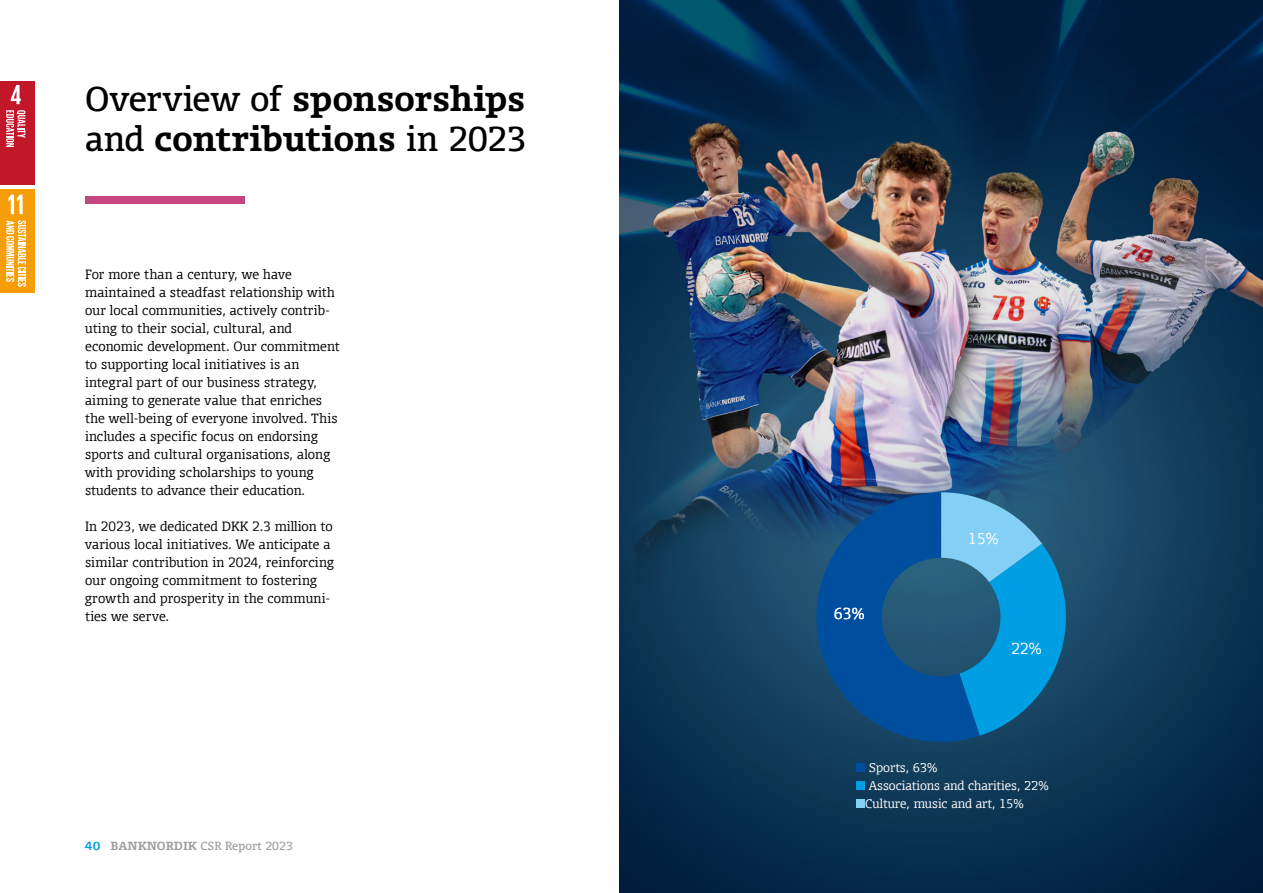
<style>
.page{position:relative;width:1263px;height:893px;background:#fff}
.page>*{position:absolute;margin:0;border:0;box-sizing:border-box;transform-origin:0 0}
.t1{font:33px/39.6px "FF Olsen TF Bold FB";letter-spacing:-.005em;color:#000}
.t2{font:15px "FF Olsen TF Light FB";color:#fff}
.t3{font:12.75px/18px "FF Olsen TF Light FB";letter-spacing:.01em;color:#000}
.t4{font:12px "FF Olsen TF Light FB";color:#fff}
.t5{font:11.25px "FF Olsen TF Regular FB";color:#9d9d9c}
.s1{font-family:"FF Olsen TF Regular FB"}
.s2{font-family:"FF Olsen TF Bold FB";color:#009fe3}
.s3{font-family:"FF Olsen TF Bold FB"}
</style>
<div class="page">
<img style="left:619px;top:0;width:644px;height:893px">
<div style="left:85px;top:196px;width:159px;height:7px;background:#c6477c"></div>
<svg style="left:816px;top:492px;width:250px;height:250px;background:#1869a1"></svg>
<div style="left:856px;top:763px;width:9px;height:9px;background:#004f9f"></div>
<div style="left:856px;top:781px;width:9px;height:9px;background:#009ee3"></div>
<div style="left:856px;top:799px;width:9px;height:9px;background:#83cff5"></div>
<div style="left:0;top:81px;width:34px;height:103px;background:#c21729"></div>
<svg style="left:11px;top:85px;width:10px;height:19px"></svg>
<svg style="left:6px;top:110px;width:19px;height:37px"></svg>
<div style="left:0;top:189px;width:34px;height:104px;background:#f59e08"></div>
<svg style="left:8px;top:195px;width:15px;height:19px"></svg>
<svg style="left:6px;top:221px;width:20px;height:66px"></svg>
<h1 class="t1" style="left:85px;top:78px;width:443px"><span class="s1">Overview of</span> sponsorships <span class="s1">and</span> contributions <span class="s1">in 2023</span></h1>
<p class="t3" style="left:85px;top:265px;width:256px">For more than a century, we have maintained a steadfast relationship with our local communities, actively contrib&shy;uting to their social, cultural, and economic development. Our commitment to supporting local initiatives is an integral part of our business strategy, aiming to generate value that enriches the well-being of everyone involved. This includes a specific focus on endorsing sports and cultural organisations, along with providing scholarships to young students to advance their education.</p>
<p class="t3" style="left:85px;top:517px;width:250px">In 2023, we dedicated DKK 2.3 million to various local initiatives. We anticipate a similar contribution in 2024, reinforcing our ongoing commitment to fostering growth and prosperity in the communi&shy;ties we serve.</p>
<p class="t5" style="left:85px;top:839px;width:209px"><span class="s2">40</span> <span class="s3">BANKNORDIK</span> CSR Report 2023</p>
<p class="t2" style="left:834px;top:604px;width:32px">63%</p>
<p class="t2" style="left:968px;top:528px;width:32px">15%</p>
<p class="t2" style="left:1011px;top:639px;width:32px">22%</p>
<p class="t4" style="left:869px;top:760px;width:70px">Sports, 63%</p>
<p class="t4" style="left:869px;top:778px;width:181px">Associations and charities, 22%</p>
<p class="t4" style="left:865px;top:796px;width:160px">Culture, music and art, 15%</p>
</div>
